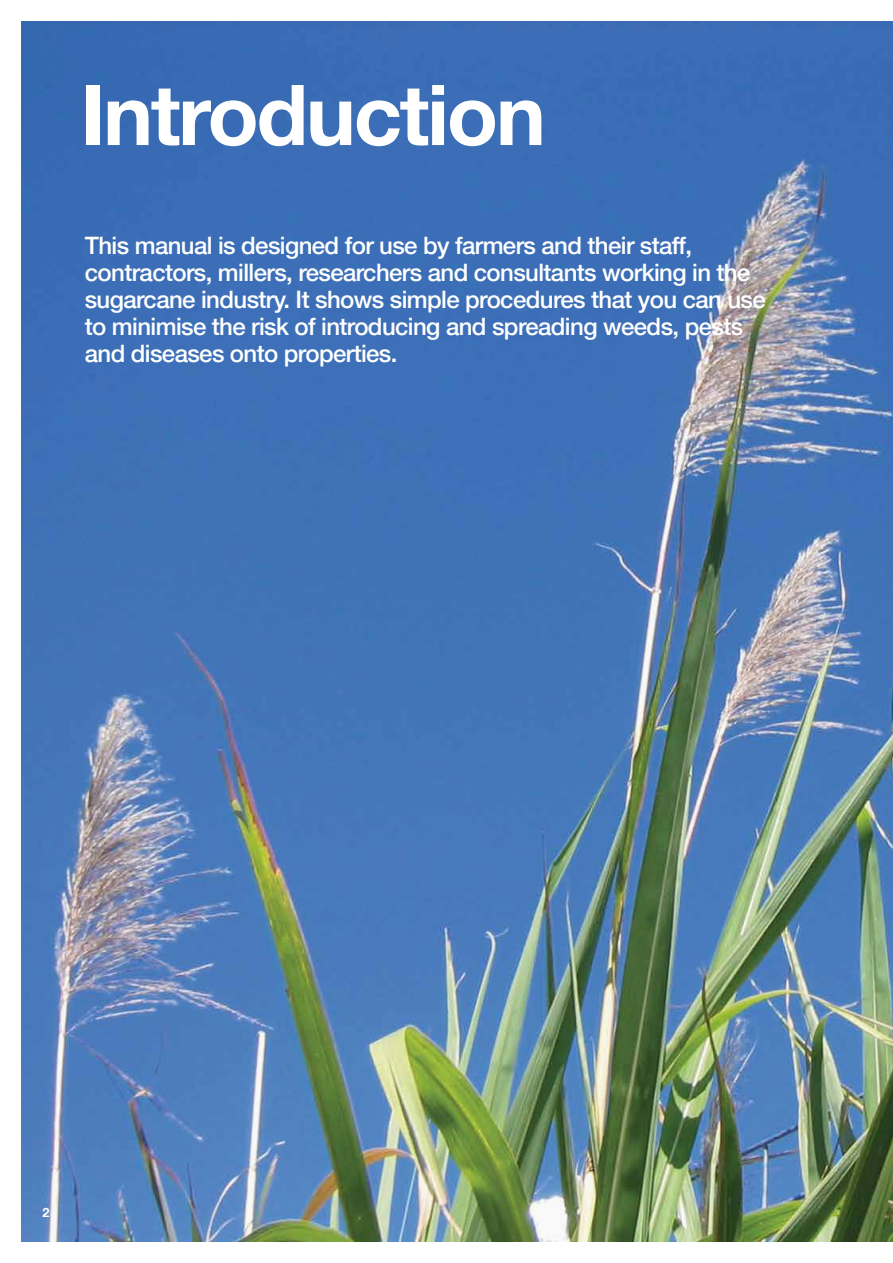
<style>
.page{position:relative;width:893px;height:1263px;background:#fff}
.page>*{position:absolute;margin:0;border:0;box-sizing:border-box;transform-origin:0 0}
.t1{font:700 84px "Helvetica Neue";letter-spacing:-.025em;color:#fff}
.t2{font:500 24px/27px "Helvetica Neue";letter-spacing:-.025em;color:#fff}
.t3{font:700 12.75px "Helvetica Neue";color:#fff}
</style>
<div class="page">
<img style="left:21px;top:21px;width:872px;height:1221px">
<h1 class="t1" style="left:81px;top:63px;width:467px">Introduction</h1>
<p class="t2" style="left:85px;top:232px;width:682px">This manual is designed for use by farmers and their staff, contractors, millers, researchers and consultants working in the sugarcane industry. It shows simple procedures that you can use to minimise the risk of introducing and spreading weeds, pests and diseases onto properties.</p>
<p class="t3" style="left:43px;top:1204px;width:9px">2</p>
</div>
